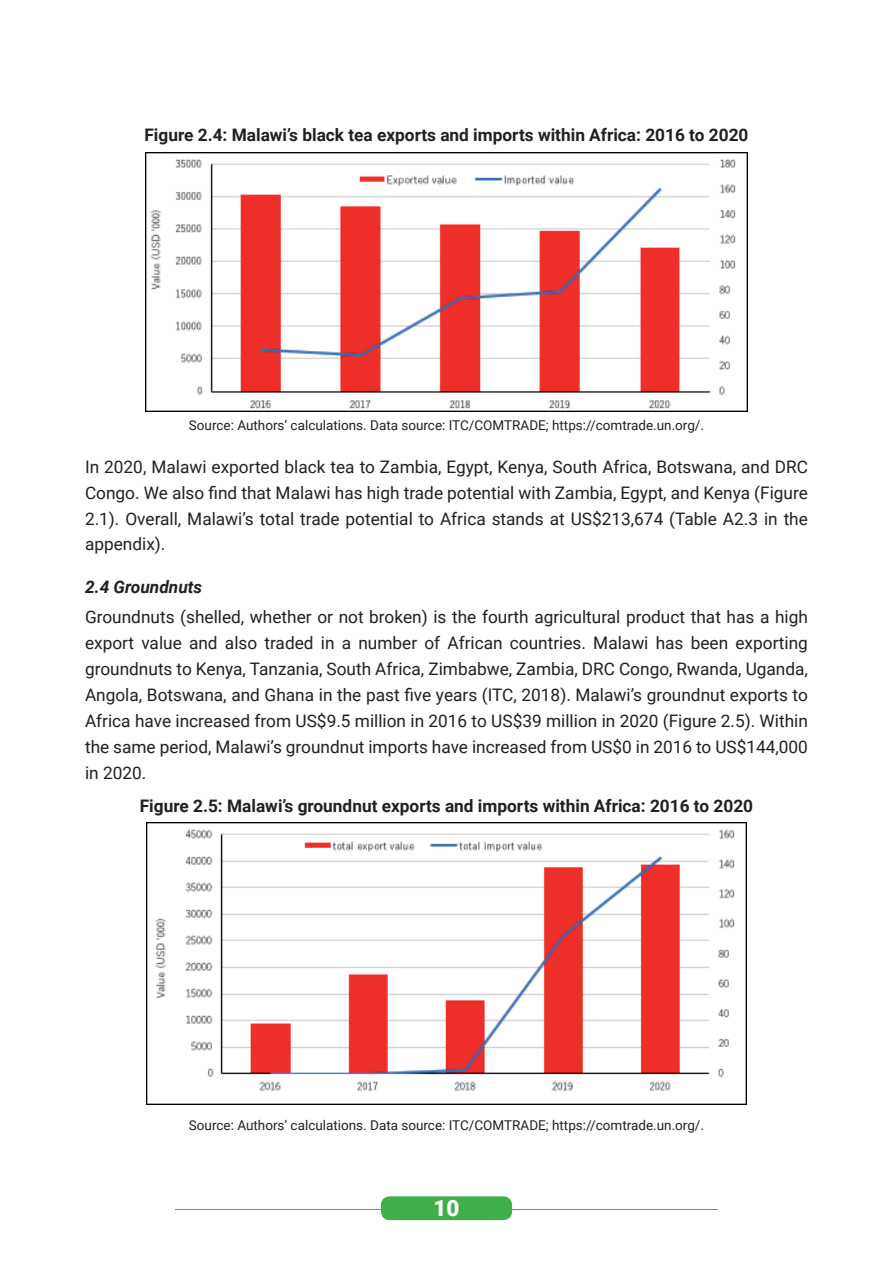
<style>
.page{position:relative;width:893px;height:1263px;background:#fff}
.page>*{position:absolute;margin:0;border:0;box-sizing:border-box;transform-origin:0 0}
.t1{font:900 22.5px "Roboto";color:#fff}
.t2{font:17.25px/25.8px "Roboto";color:#231f20;text-align:justify}
.t3{font:700 17.25px "Roboto";color:#231f20}
.t4{font:italic 700 17.25px "Roboto";color:#231f20}
.t5{font:13.5px "Roboto";color:#231f20}
</style>
<div class="page">
<hr style="left:175px;top:1209px;width:543px;height:1px;background:#40ae49">
<div style="left:381px;top:1196px;width:131px;height:24px;background:#40ae49;border-radius:9px"></div>
<img style="left:146px;top:152px;width:601px;height:260px">
<img style="left:147px;top:822px;width:599px;height:283px">
<p class="t3" style="left:145px;top:122px;width:605px">Figure 2.4: Malawi’s black tea exports and imports within Africa: 2016 to 2020</p>
<p class="t5" style="left:189px;top:416px;width:517px">Source: Authors’ calculations. Data source: ITC/COMTRADE; https://comtrade.un.org/.</p>
<p class="t2" style="left:85px;top:453px;width:724px">In 2020, Malawi exported black tea to Zambia, Egypt, Kenya, South Africa, Botswana, and DRC Congo. We also find that Malawi has high trade potential with Zambia, Egypt, and Kenya (Figure 2.1). Overall, Malawi’s total trade potential to Africa stands at US$213,674 (Table A2.3 in the appendix).</p>
<p class="t4" style="left:85px;top:575px;width:119px">2.4 Groundnuts</p>
<p class="t2" style="left:85px;top:604px;width:724px">Groundnuts (shelled, whether or not broken) is the fourth agricultural product that has a high export value and also traded in a number of African countries. Malawi has been exporting groundnuts to Kenya, Tanzania, South Africa, Zimbabwe, Zambia, DRC Congo, Rwanda, Uganda, Angola, Botswana, and Ghana in the past five years (ITC, 2018). Malawi’s groundnut exports to Africa have increased from US$9.5 million in 2016 to US$39 million in 2020 (Figure 2.5). Within the same period, Malawi’s groundnut imports have increased from US$0 in 2016 to US$144,000 in 2020.</p>
<p class="t3" style="left:140px;top:794px;width:615px">Figure 2.5: Malawi’s groundnut exports and imports within Africa: 2016 to 2020</p>
<p class="t5" style="left:189px;top:1116px;width:517px">Source: Authors’ calculations. Data source: ITC/COMTRADE; https://comtrade.un.org/.</p>
<h1 class="t1" style="left:433px;top:1192px;width:28px">10</h1>
</div>
